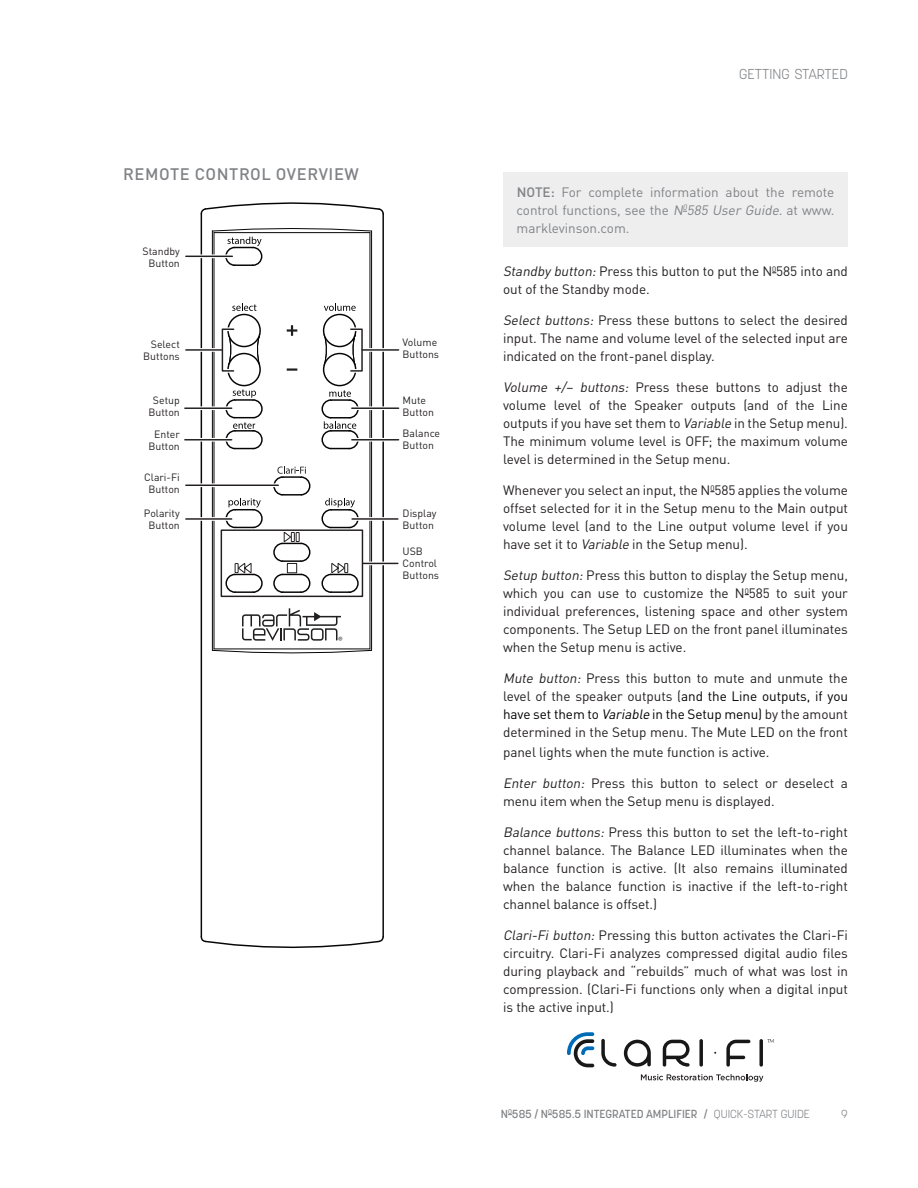
<style>
.page{position:relative;width:918px;height:1188px;background:#fff}
.page>*{position:absolute;margin:0;border:0;box-sizing:border-box;transform-origin:0 0}
.t1{font:500 16.5px "DINOT";letter-spacing:.035em;color:#808285}
.t2{font:300 14.25px "Korolev";color:#808285}
.t3{font:13.5px/18px "DINOT";letter-spacing:-.005em;color:#231f20;text-align:justify}
.t4{font:13.5px/18px "DINOT";letter-spacing:-.005em;color:#808285;text-align:justify}
.t5{font:500 11.7px "Korolev";color:#808285}
.t6{font:300 11.7px "Korolev";color:#808285}
.t7{font:10.5px/12px "DINOT";color:#231f20;text-align:center}
.s1{font-weight:500}
.s2{font-style:italic}
.s3{color:#000}
.s4{font-style:italic;color:#000}
.s5{font-weight:300}
</style>
<div class="page">
<div style="left:503px;top:173px;width:345px;height:74px;background:#eeeeef"></div>
<svg style="left:641px;top:1074px;width:122px;height:8px"></svg>
<svg style="left:601px;top:1039px;width:16px;height:28px"></svg>
<svg style="left:699px;top:1039px;width:4px;height:28px"></svg>
<svg style="left:759px;top:1039px;width:4px;height:28px"></svg>
<svg style="left:726px;top:1040px;width:24px;height:27px"></svg>
<svg style="left:624px;top:1040px;width:27px;height:27px"></svg>
<svg style="left:663px;top:1040px;width:27px;height:27px"></svg>
<svg style="left:567px;top:1032px;width:27px;height:35px"></svg>
<svg style="left:767px;top:1039px;width:7px;height:4px"></svg>
<svg style="left:242px;top:608px;width:100px;height:33px"></svg>
<svg style="left:329px;top:390px;width:22px;height:7px"></svg>
<svg style="left:287px;top:325px;width:10px;height:11px"></svg>
<svg style="left:287px;top:368px;width:10px;height:3px"></svg>
<svg style="left:228px;top:498px;width:33px;height:10px"></svg>
<svg style="left:324px;top:421px;width:32px;height:8px"></svg>
<svg style="left:325px;top:498px;width:30px;height:10px"></svg>
<svg style="left:233px;top:389px;width:23px;height:9px"></svg>
<svg style="left:233px;top:422px;width:22px;height:7px"></svg>
<svg style="left:227px;top:303px;width:34px;height:76px"></svg>
<hr style="left:201px;top:214px;width:1px;height:723px;background:#050504">
<hr style="left:382px;top:214px;width:2px;height:723px;background:#050504">
<svg style="left:212px;top:650px;width:160px;height:4px"></svg>
<hr style="left:212px;top:231px;width:1px;height:419px;background:#050504">
<svg style="left:212px;top:228px;width:160px;height:18px"></svg>
<hr style="left:371px;top:231px;width:1px;height:419px;background:#050504">
<svg style="left:200px;top:935px;width:184px;height:14px"></svg>
<svg style="left:200px;top:202px;width:184px;height:13px"></svg>
<hr style="left:214px;top:233px;width:1px;height:416px;background:#050504">
<hr style="left:214px;top:649px;width:156px;height:1px;background:#050504">
<hr style="left:370px;top:233px;width:1px;height:416px;background:#050504">
<hr style="left:214px;top:232px;width:156px;height:1px;background:#050504">
<div style="left:228px;top:314px;width:32px;height:33px;background:#fff;border-radius:50%"></div>
<div style="left:227px;top:314px;width:34px;height:33px;border:1px solid #050504;border-radius:50%"></div>
<div style="left:228px;top:354px;width:32px;height:32px;background:#fff;border-radius:50%"></div>
<div style="left:227px;top:353px;width:34px;height:33px;border:1px solid #050504;border-radius:50%"></div>
<svg style="left:322px;top:303px;width:35px;height:76px"></svg>
<div style="left:324px;top:314px;width:32px;height:33px;background:#fff;border-radius:50%"></div>
<div style="left:323px;top:314px;width:33px;height:33px;border:1px solid #050504;border-radius:50%"></div>
<div style="left:324px;top:354px;width:32px;height:32px;background:#fff;border-radius:50%"></div>
<div style="left:323px;top:353px;width:33px;height:33px;border:1px solid #050504;border-radius:50%"></div>
<div style="left:225px;top:247px;width:37px;height:19px;border:1px solid #050504;border-radius:9px"></div>
<div style="left:225px;top:509px;width:38px;height:19px;border:1px solid #050504;border-radius:9px"></div>
<div style="left:225px;top:574px;width:38px;height:19px;border:1px solid #050504;border-radius:9px"></div>
<div style="left:273px;top:476px;width:37px;height:20px;border:1px solid #050504;border-radius:9px"></div>
<div style="left:273px;top:574px;width:37px;height:19px;border:1px solid #050504;border-radius:9px"></div>
<div style="left:273px;top:543px;width:37px;height:19px;border:1px solid #050504;border-radius:9px"></div>
<div style="left:322px;top:574px;width:37px;height:19px;border:1px solid #050504;border-radius:9px"></div>
<div style="left:322px;top:509px;width:37px;height:19px;border:1px solid #050504;border-radius:9px"></div>
<div style="left:225px;top:399px;width:38px;height:19px;border:1px solid #050504;border-radius:9px"></div>
<div style="left:225px;top:430px;width:38px;height:19px;border:1px solid #050504;border-radius:9px"></div>
<div style="left:322px;top:430px;width:37px;height:19px;border:1px solid #050504;border-radius:9px"></div>
<div style="left:322px;top:399px;width:37px;height:19px;border:1px solid #050504;border-radius:9px"></div>
<svg style="left:277px;top:466px;width:29px;height:8px"></svg>
<svg style="left:331px;top:563px;width:18px;height:11px"></svg>
<svg style="left:283px;top:531px;width:17px;height:12px"></svg>
<svg style="left:234px;top:563px;width:18px;height:11px"></svg>
<div style="left:287px;top:563px;width:10px;height:10px;border:1px solid #231f20"></div>
<hr style="left:352px;top:406px;width:47px;height:4px;background:#fff">
<hr style="left:362px;top:348px;width:37px;height:4px;background:#fff">
<div style="left:349px;top:327px;width:15px;height:46px;border:4px solid #fff"></div>
<hr style="left:186px;top:348px;width:36px;height:4px;background:#fff">
<div style="left:221px;top:327px;width:15px;height:46px;border:4px solid #fff"></div>
<svg style="left:186px;top:254px;width:46px;height:4px"></svg>
<svg style="left:200px;top:517px;width:28px;height:4px"></svg>
<svg style="left:357px;top:517px;width:27px;height:4px"></svg>
<hr style="left:352px;top:407px;width:47px;height:2px;background:#231f20">
<hr style="left:352px;top:438px;width:47px;height:4px;background:#fff">
<hr style="left:352px;top:439px;width:47px;height:2px;background:#231f20">
<hr style="left:185px;top:406px;width:47px;height:4px;background:#fff">
<hr style="left:185px;top:407px;width:47px;height:2px;background:#231f20">
<hr style="left:185px;top:438px;width:47px;height:4px;background:#fff">
<hr style="left:185px;top:439px;width:47px;height:2px;background:#231f20">
<hr style="left:362px;top:349px;width:37px;height:2px;background:#231f20">
<div style="left:350px;top:329px;width:13px;height:43px;border:1px solid #231f20"></div>
<hr style="left:186px;top:349px;width:36px;height:2px;background:#231f20">
<div style="left:222px;top:329px;width:12px;height:43px;border:1px solid #231f20"></div>
<hr style="left:186px;top:256px;width:46px;height:1px;background:#231f20">
<hr style="left:186px;top:518px;width:46px;height:2px;background:#231f20">
<svg style="left:186px;top:483px;width:92px;height:4px"></svg>
<hr style="left:186px;top:485px;width:92px;height:1px;background:#231f20">
<hr style="left:352px;top:518px;width:46px;height:2px;background:#231f20">
<hr style="left:363px;top:562px;width:35px;height:3px;background:#fff">
<hr style="left:363px;top:563px;width:35px;height:1px;background:#231f20">
<div style="left:221px;top:529px;width:142px;height:68px;border:1px solid #231f20"></div>
<p class="t1" style="left:123px;top:164px;width:237px">REMOTE CONTROL OVERVIEW</p>
<p class="t7" style="left:143px;top:245px;width:39px">Standby<br>Button</p>
<p class="t7" style="left:143px;top:338px;width:38px;text-align:right">Select<br>Buttons</p>
<p class="t7" style="left:149px;top:394px;width:33px">Setup<br>Button</p>
<p class="t7" style="left:149px;top:428px;width:33px">Enter<br>Button</p>
<p class="t7" style="left:144px;top:471px;width:37px">Clari-Fi<br>Button</p>
<p class="t7" style="left:144px;top:507px;width:37px">Polarity<br>Button</p>
<p class="t7" style="left:403px;top:336px;width:38px;text-align:left">Volume<br>Buttons</p>
<p class="t7" style="left:403px;top:394px;width:33px;text-align:left">Mute<br>Button</p>
<p class="t7" style="left:403px;top:427px;width:39px;text-align:left">Balance<br>Button</p>
<p class="t7" style="left:403px;top:507px;width:35px;text-align:left">Display<br>Button</p>
<p class="t7" style="left:403px;top:545px;width:38px;text-align:left">USB<br>Control<br>Buttons</p>
<p class="t2" style="left:739px;top:65px;width:110px">GETTING STARTED</p>
<p class="t4" style="left:517px;top:183px;width:319px"><span class="s1">NOTE:</span> For complete information about the remote control functions, see the <span class="s2">N</span><sup>0</sup><span class="s2">585 User Guide.</span> at www. marklevinson.com.</p>
<p class="t3" style="left:503px;top:262px;width:346px"><span class="s2">Standby button:</span>Press this button to put the N<sup>0</sup>585 into and out of the Standby mode.</p>
<p class="t3" style="left:503px;top:311px;width:346px"><span class="s2">Select buttons:</span> Press these buttons to select the desired input. The name and volume level of the selected input are indicated on the front-panel display.</p>
<p class="t3" style="left:503px;top:378px;width:346px"><span class="s2">Volume +/– buttons:</span> Press these buttons to adjust the volume level of the Speaker outputs (and of the Line outputs if you have set them to <span class="s2">Variable</span> in the Setup menu).<br>The minimum volume level is OFF; the maximum volume level is determined in the Setup menu.</p>
<p class="t3" style="left:503px;top:481px;width:346px">Whenever you select an input, the N<sup>0</sup>585 applies the volume offset selected for it in the Setup menu to the Main output volume level (and to the Line output volume level if you have set it to <span class="s2">Variable</span> in the Setup menu).</p>
<p class="t3" style="left:503px;top:566px;width:346px"><span class="s2">Setup button:</span>Press this button to display the Setup menu, which you can use to customize the N<sup>0</sup>585 to suit your individual preferences, listening space and other system components. The Setup LED on the front panel illuminates when the Setup menu is active.</p>
<p class="t3" style="left:503px;top:669px;width:346px"><span class="s2">Mute button:</span> Press this button to mute and unmute the level of the speaker outputs (<span class="s3">and the Line outputs, if you have set them to</span> <span class="s4">Variable</span> <span class="s3">in the Setup menu)</span> by the amount determined in the Setup menu. The Mute LED on the front</p>
<p class="t3" style="left:503px;top:743px;width:268px">panel lights when the mute function is active.</p>
<p class="t3" style="left:503px;top:774px;width:346px"><span class="s2">Enter button:</span> Press this button to select or deselect a menu item when the Setup menu is displayed.</p>
<p class="t3" style="left:503px;top:823px;width:346px"><span class="s2">Balance buttons:</span> Press this button to set the left-to-right channel balance. The Balance LED illuminates when the balance function is active. (It also remains illuminated when the balance function is inactive if the left-to-right channel balance is offset.)</p>
<p class="t3" style="left:503px;top:926px;width:346px"><span class="s2">Clari-Fi button:</span> Pressing this button activates the Clari-Fi circuitry. Clari-Fi analyzes compressed digital audio files during playback and “rebuilds” much of what was lost in compression. (Clari-Fi functions only when a digital input is the active input.)</p>
<p class="t5" style="left:501px;top:1106px;width:311px">N<sup>0</sup>585 / N<sup>0</sup>585.5 INTEGRATED AMPLIFIER / <span class="s5">QUICK-START GUIDE</span></p>
<p class="t6" style="left:841px;top:1106px;width:8px">9</p>
</div>
